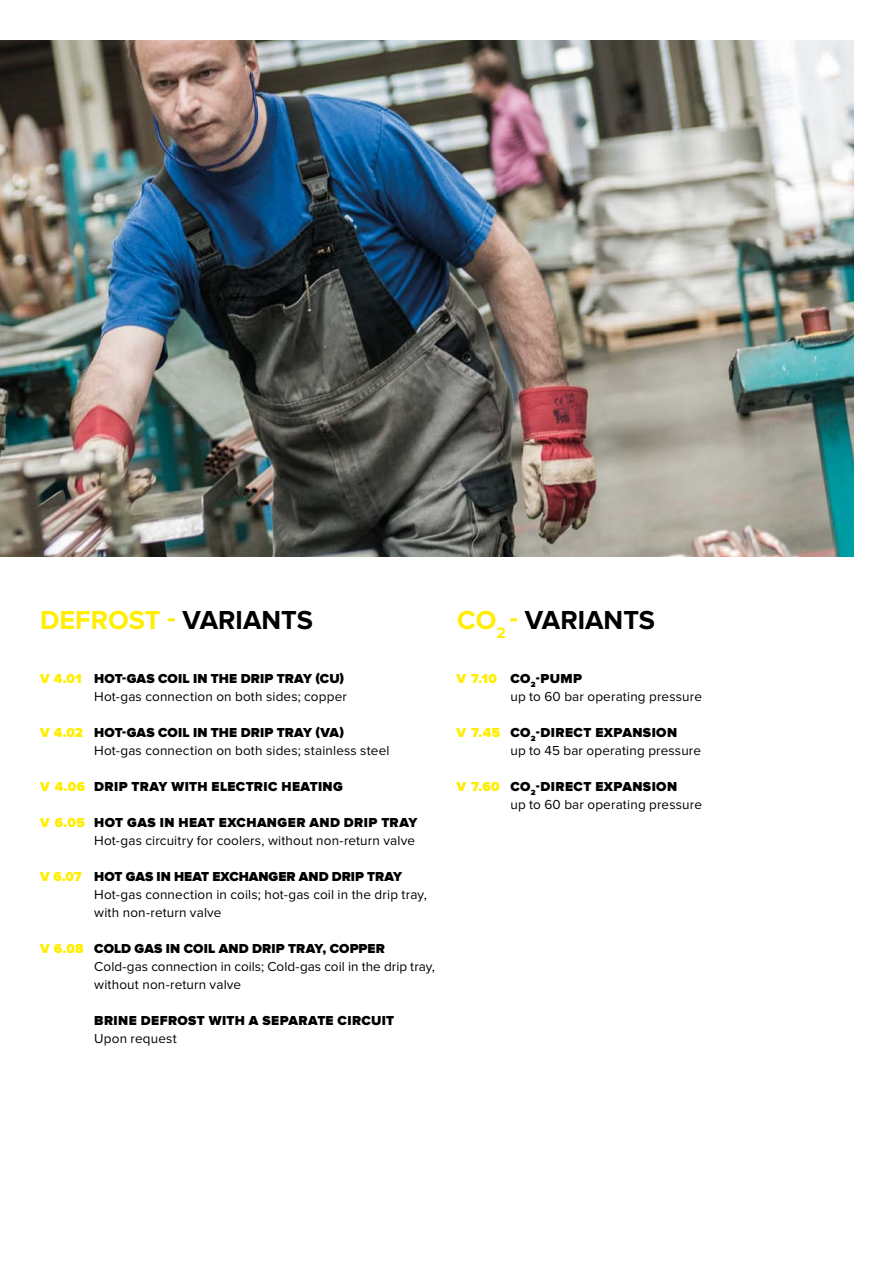
<style>
.page{position:relative;width:893px;height:1263px;background:#fff}
.page>*{position:absolute;margin:0;border:0;box-sizing:border-box;transform-origin:0 0}
.t1{font:700 27px "Proxima Nova";color:#fe0}
.t2{font:700 27px "Proxima Nova";color:#000}
.t3{font:13.5px/18px "Proxima Nova";letter-spacing:.01em;color:#000}
.t4{font:900 13.5px "Proxima Nova";letter-spacing:.03em;color:#000}
.s1{color:#000}
.s2{font-weight:900;color:#fe0}
.s3{font-weight:900}
.s4{color:#fe0}
</style>
<div class="page">
<img style="left:0;top:40px;width:853px;height:517px">
<h1 class="t1" style="left:40px;top:606px;width:274px">DEFROST - <span class="s1">VARIANTS</span></h1>
<p class="t3" style="left:40px;top:670px;width:308px;text-align:right"><span class="s2">V 4.01</span> <span class="s3">HOT-GAS COIL IN THE DRIP TRAY (CU)<br></span>Hot-gas connection on both sides; copper</p>
<p class="t3" style="left:94px;top:724px;width:297px;text-indent:-54px"><span class="s2">V 4.02</span> <span class="s3">HOT-GAS COIL IN THE DRIP TRAY (VA)<br></span>Hot-gas connection on both sides; stainless steel</p>
<p class="t4" style="left:40px;top:780px;width:304px"><span class="s4">V 4.06</span> DRIP TRAY WITH ELECTRIC HEATING</p>
<p class="t3" style="left:40px;top:814px;width:379px;text-align:right"><span class="s2">V 6.05</span> <span class="s3">HOT GAS IN HEAT EXCHANGER AND DRIP TRAY<br></span>Hot-gas circuitry for coolers, without non-return valve</p>
<p class="t3" style="left:94px;top:868px;width:334px;text-indent:-54px"><span class="s2">V 6.07</span> <span class="s3">HOT GAS IN HEAT EXCHANGER AND DRIP TRAY<br></span>Hot-gas connection in coils; hot-gas coil in the drip tray, with non-return valve</p>
<p class="t3" style="left:94px;top:940px;width:342px;text-indent:-54px"><span class="s2">V 6.08</span> <span class="s3">COLD GAS IN COIL AND DRIP TRAY, COPPER<br></span>Cold-gas connection in coils; Cold-gas coil in the drip tray, without non-return valve</p>
<p class="t4" style="left:94px;top:1014px;width:302px">BRINE DEFROST WITH A SEPARATE CIRCUIT</p>
<p class="t3" style="left:94px;top:1030px;width:84px">Upon request</p>
<h1 class="t2" style="left:457px;top:606px;width:199px"><span class="s4">CO</span><sub>2</sub> <span class="s4">-</span> VARIANTS</h1>
<p class="t3" style="left:510px;top:670px;width:193px;text-indent:-54px"><span class="s2">V 7.10</span> <span class="s3">CO</span><sub>2</sub><span class="s3">-PUMP<br></span>up to 60 bar operating pressure</p>
<p class="t3" style="left:510px;top:724px;width:192px;text-indent:-54px"><span class="s2">V 7.45</span> <span class="s3">CO</span><sub>2</sub><span class="s3">-DIRECT EXPANSION<br></span>up to 45 bar operating pressure</p>
<p class="t3" style="left:510px;top:778px;width:193px;text-indent:-54px"><span class="s2">V 7.60</span> <span class="s3">CO</span><sub>2</sub><span class="s3">-DIRECT EXPANSION<br></span>up to 60 bar operating pressure</p>
</div>
